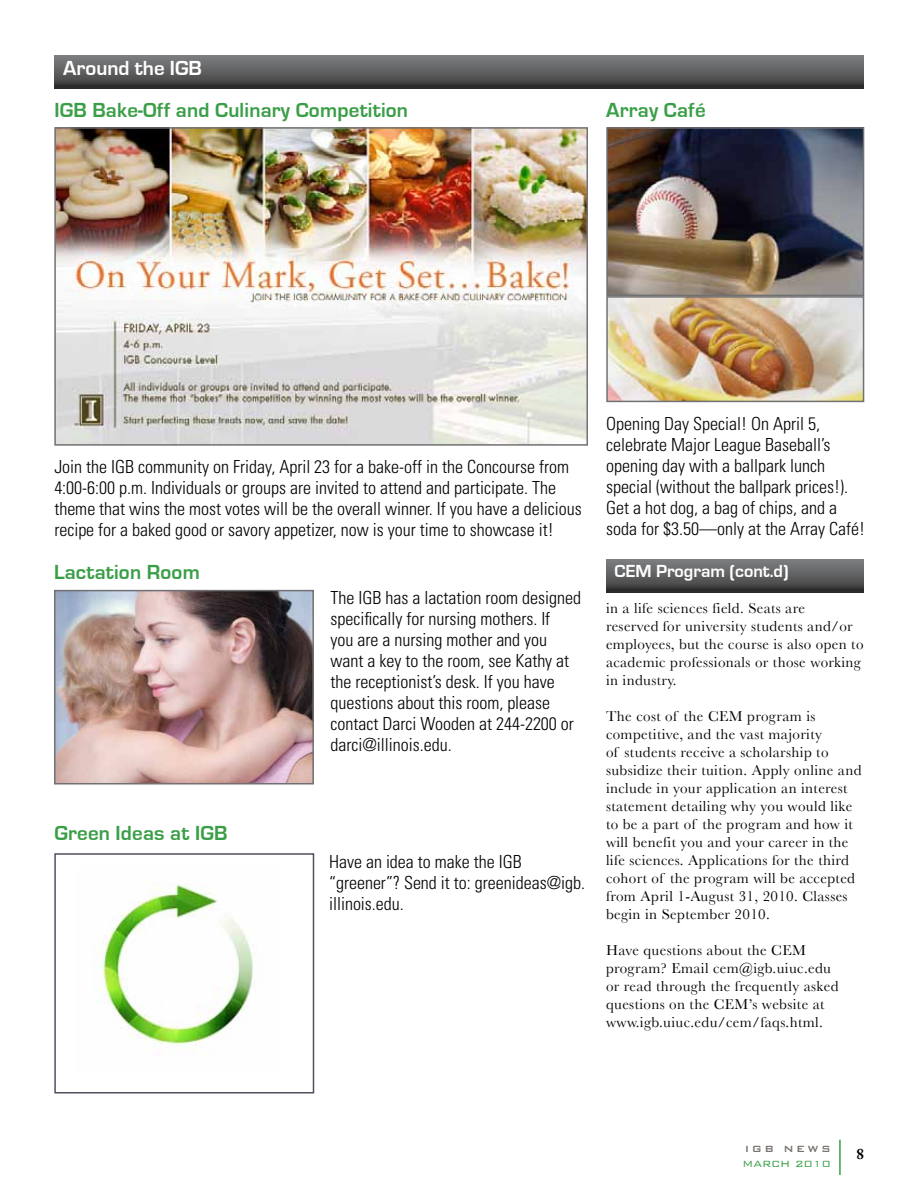
<style>
.page{position:relative;width:918px;height:1188px;background:#fff}
.page>*{position:absolute;margin:0;border:0;box-sizing:border-box;transform-origin:0 0}
.t1{font:700 21px "Eurostile";letter-spacing:.01em;color:#3a9e47}
.t2{font:700 21px "Eurostile";color:#fff}
.t3{font:300 condensed 18px/21px "Univers";color:#000}
.t4{font:700 18px "Eurostile";color:#fff}
.t5{font:15px/18px "Baskerville";letter-spacing:.025em;color:#000}
.t6{font:700 15px "Adobe Caslon Pro";color:#000}
.t7{font:300 12px "Bank Gothic";color:#3a9e47}
.t8{font:500 12px "Bank Gothic";letter-spacing:.2em;color:#78716e}
</style>
<div class="page">
<img style="left:57px;top:130px;width:528px;height:313px">
<div style="left:54px;top:127px;width:534px;height:319px;border:2px solid #717073"></div>
<div style="left:54px;top:55px;width:809px;height:34px;background:linear-gradient(to bottom,#858688,#333)"></div>
<svg style="left:606px;top:559px;width:258px;height:33px;background:#5b5b5c"></svg>
<img style="left:100px;top:883px;width:153px;height:163px">
<div style="left:54px;top:853px;width:260px;height:241px;border:2px solid #524e5e"></div>
<img style="left:57px;top:593px;width:254px;height:189px">
<div style="left:54px;top:590px;width:260px;height:195px;border:2px solid #717073"></div>
<img style="left:609px;top:130px;width:252px;height:163px">
<div style="left:606px;top:127px;width:258px;height:169px;border:2px solid #717073"></div>
<img style="left:609px;top:299px;width:252px;height:100px">
<div style="left:606px;top:296px;width:258px;height:106px;border:2px solid #717073"></div>
<hr style="left:839px;top:1140px;width:2px;height:35px;background:#3a9e47">
<p class="t2" style="left:63px;top:57px;width:140px">Around the IGB</p>
<p class="t1" style="left:54px;top:99px;width:355px">IGB Bake-Off and Culinary Competition</p>
<p class="t1" style="left:606px;top:99px;width:101px">Array Café</p>
<p class="t3" style="left:54px;top:456px;width:529px">Join the IGB community on Friday, April 23 for a bake-off in the Concourse from 4:00-6:00 p.m. Individuals or groups are invited to attend and participate. The theme that wins the most votes will be the overall winner. If you have a delicious recipe for a baked good or savory appetizer, now is your time to showcase it!</p>
<p class="t1" style="left:54px;top:561px;width:147px">Lactation Room</p>
<p class="t1" style="left:54px;top:822px;width:175px">Green Ideas at IGB</p>
<p class="t3" style="left:330px;top:587px;width:252px">The IGB has a lactation room designed specifically for nursing mothers. If<br>you are a nursing mother and you want a key to the room, see Kathy at the receptionist’s desk. If you have questions about this room, please contact Darci Wooden at 244-2200 or darci@illinois.edu.</p>
<p class="t3" style="left:329px;top:851px;width:258px">Have an idea to make the IGB “greener”? Send it to: greenideas@igb. illinois.edu.</p>
<p class="t3" style="left:606px;top:413px;width:260px">Opening Day Special! On April 5, celebrate Major League Baseball’s opening day with a ballpark lunch special (without the ballpark prices!).<br>Get a hot dog, a bag of chips, and a soda for $3.50—only at the Array Café!</p>
<p class="t4" style="left:615px;top:561px;width:176px">CEM Program (cont.d)</p>
<p class="t5" style="left:606px;top:599px;width:259px">in a life sciences field. Seats are<br>reserved for university students and/or employees, but the course is also open to academic professionals or those working in industry.</p>
<p class="t5" style="left:606px;top:707px;width:257px">The cost of the CEM program is competitive, and the vast majority<br>of students receive a scholarship to subsidize their tuition. Apply online and include in your application an interest statement detailing why you would like to be a part of the program and how it will benefit you and your career in the life sciences. Applications for the third cohort of the program will be accepted from April 1-August 31, 2010. Classes begin in September 2010.</p>
<p class="t5" style="left:606px;top:941px;width:234px">Have questions about the CEM program? Email cem@igb.uiuc.edu or read through the frequently asked questions on the CEM’s website at www.igb.uiuc.edu/cem/faqs.html.</p>
<p class="t8" style="left:745px;top:1140px;width:88px">IGB NEWS</p>
<p class="t7" style="left:743px;top:1155px;width:90px">MARCH 2010</p>
<p class="t6" style="left:856px;top:1145px;width:9px">8</p>
</div>
